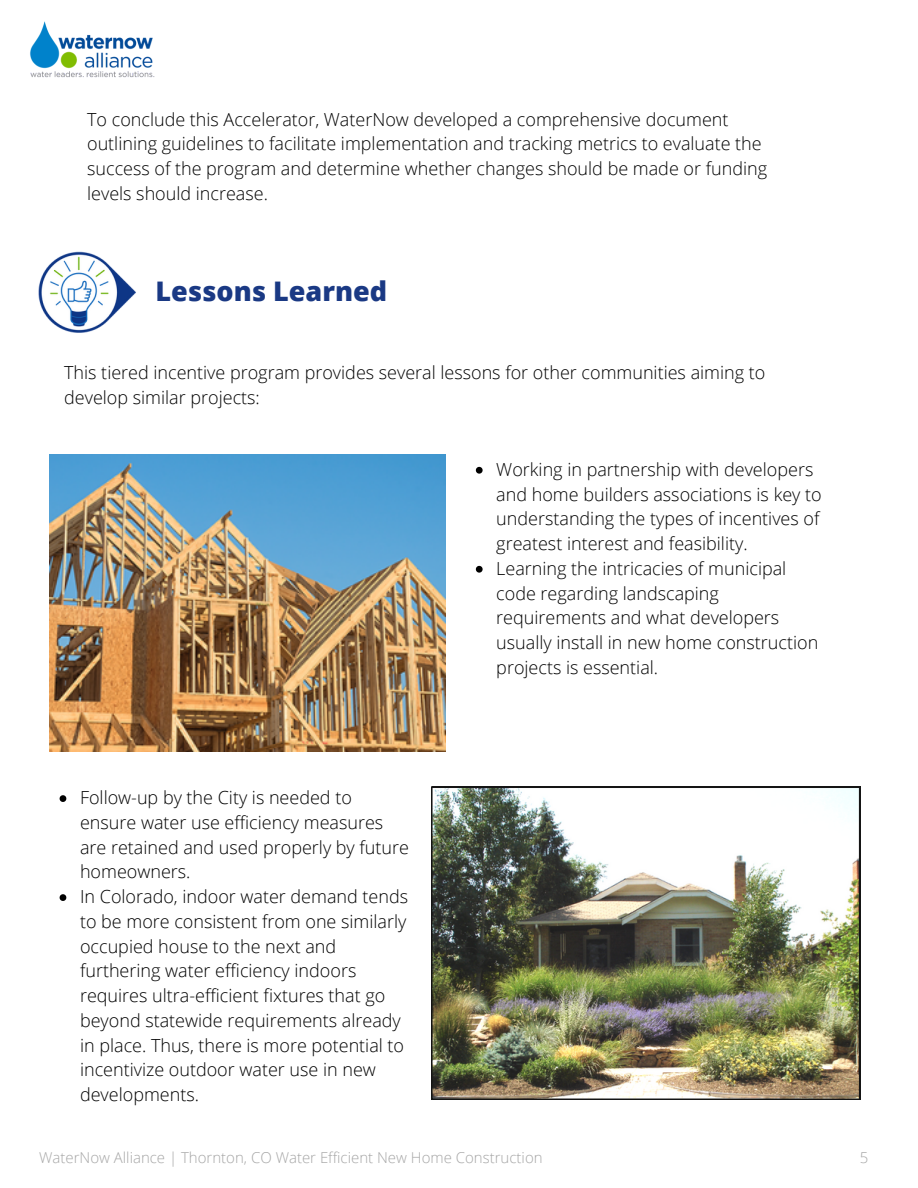
<style>
.page{position:relative;width:918px;height:1188px;background:#fff}
.page>*{position:absolute;margin:0;border:0;box-sizing:border-box;transform-origin:0 0}
.t1{font:800 27px "Open Sans";color:#1a3984}
.t2{font:300 18px/24.8px "Open Sans";color:#000}
.t3{font:300 15px "Open Sans";color:#a6a6a6}
</style>
<div class="page">
<img style="left:30px;top:21px;width:125px;height:57px">
<img style="left:38px;top:251px;width:98px;height:82px">
<img style="left:49px;top:454px;width:396px;height:297px">
<img style="left:431px;top:787px;width:429px;height:313px">
<svg style="left:476px;top:467px;width:7px;height:7px"></svg>
<svg style="left:476px;top:566px;width:7px;height:7px"></svg>
<svg style="left:60px;top:795px;width:6px;height:7px"></svg>
<svg style="left:60px;top:894px;width:6px;height:7px"></svg>
<p class="t2" style="left:87px;top:106px;width:681px">To conclude this Accelerator, WaterNow developed a comprehensive document outlining guidelines to facilitate implementation and tracking metrics to evaluate the success of the program and determine whether changes should be made or funding levels should increase.</p>
<p class="t1" style="left:155px;top:273px;width:233px">Lessons Learned</p>
<p class="t2" style="left:64px;top:360px;width:703px">This tiered incentive program provides several lessons for other communities aiming to develop similar projects:</p>
<p class="t2" style="left:80px;top:785px;width:330px">Follow-up by the City is needed to ensure water use efficiency measures are retained and used properly by future homeowners.</p>
<p class="t2" style="left:80px;top:884px;width:330px">In Colorado, indoor water demand tends to be more consistent from one similarly occupied house to the next and furthering water efficiency indoors requires ultra-efficient fixtures that go beyond statewide requirements already in place. Thus, there is more potential to incentivize outdoor water use in new developments.</p>
<p class="t2" style="left:496px;top:457px;width:327px">Working in partnership with developers and home builders associations is key to understanding the types of incentives of greatest interest and feasibility.</p>
<p class="t2" style="left:496px;top:556px;width:323px">Learning the intricacies of municipal code regarding landscaping requirements and what developers usually install in new home construction projects is essential.</p>
<p class="t3" style="left:39px;top:1147px;width:505px">WaterNow Alliance | Thornton, CO Water Efficient New Home Construction</p>
<p class="t3" style="left:860px;top:1147px;width:10px">5</p>
</div>
